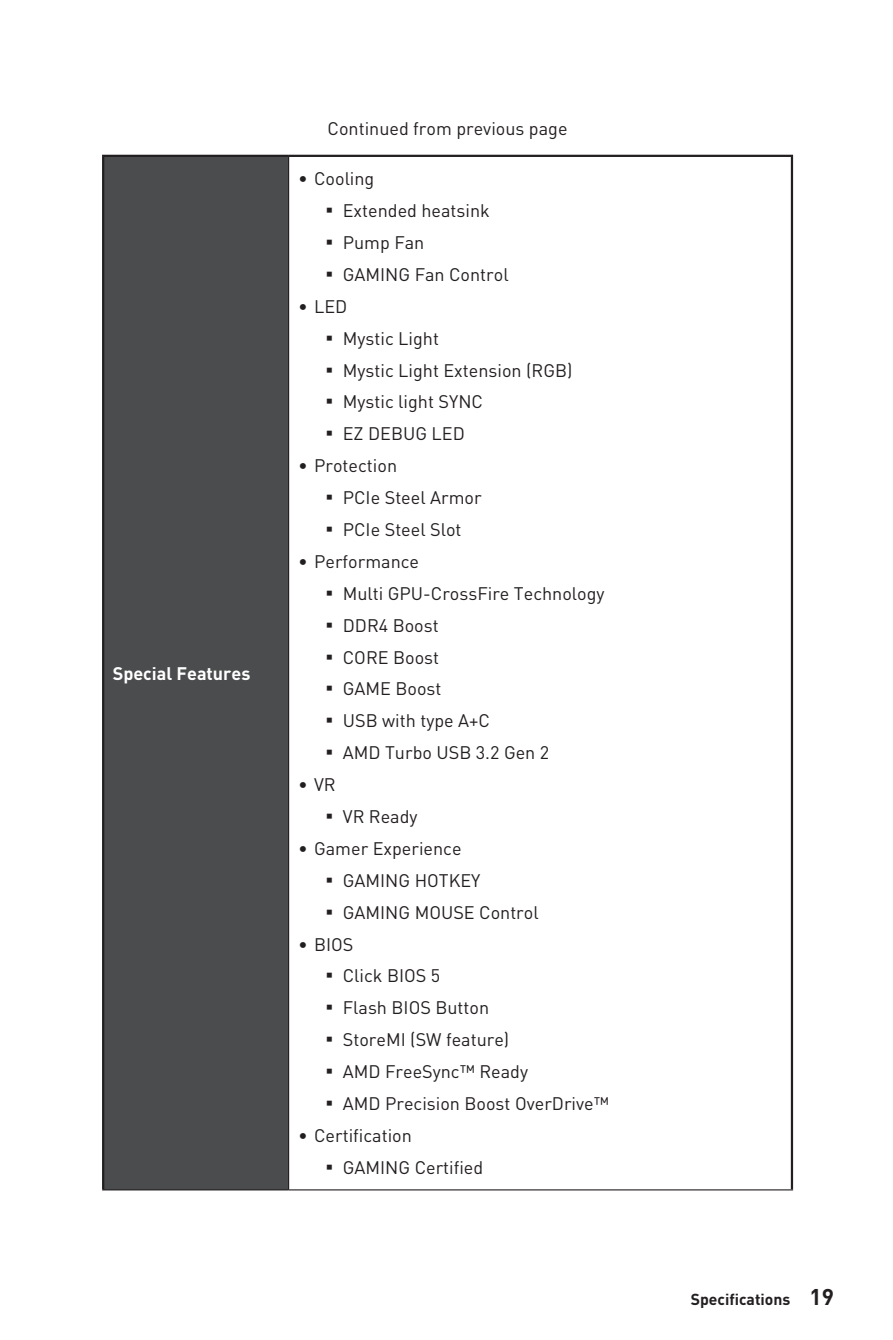
<style>
.page{position:relative;width:893px;height:1340px;background:#fff}
.page>*{position:absolute;margin:0;border:0;box-sizing:border-box;transform-origin:0 0}
.t1{font:18px/31.9px "MSI Din Pro Noto CJK";color:#231f20}
.t2{font:700 18px "MSI Din Pro Noto CJK";color:#fff}
.t3{font:700 15.75px "MSI Din Pro Noto CJK";color:#231f20}
.s1{font-weight:700}
.s2{font-size:22.5px}
</style>
<div class="page">
<div style="left:103px;top:156px;width:186px;height:1033px;background:#4b4c4d"></div>
<hr style="left:102px;top:155px;width:187px;height:2px;background:#231f20">
<hr style="left:289px;top:155px;width:504px;height:2px;background:#231f20">
<hr style="left:102px;top:157px;width:2px;height:1032px;background:#231f20">
<hr style="left:288px;top:157px;width:1px;height:1032px;background:#231f20">
<hr style="left:102px;top:1189px;width:187px;height:1px;background:#231f20">
<hr style="left:289px;top:1189px;width:504px;height:1px;background:#231f20">
<hr style="left:791px;top:157px;width:2px;height:1032px;background:#231f20">
<p class="t2" style="left:113px;top:663px;width:139px">Special Features</p>
<p class="t1" style="left:328px;top:113px;width:241px">Continued from previous page</p>
<p class="t1" style="left:298px;top:163px;width:78px"><span class="s1">∙</span> Cooling</p>
<p class="t1" style="left:320px;top:195px;width:171px"><span class="s1">▪</span> Extended heatsink</p>
<p class="t1" style="left:320px;top:227px;width:105px"><span class="s1">▪</span> Pump Fan</p>
<p class="t1" style="left:298px;top:259px;width:212px;text-indent:22px"><span class="s1">▪</span> GAMING Fan Control <span class="s1">∙</span> LED</p>
<p class="t1" style="left:320px;top:322px;width:120px"><span class="s1">▪</span> Mystic Light</p>
<p class="t1" style="left:320px;top:354px;width:253px"><span class="s1">▪</span> Mystic Light Extension (RGB)</p>
<p class="t1" style="left:320px;top:386px;width:164px"><span class="s1">▪</span> Mystic light SYNC</p>
<p class="t1" style="left:298px;top:418px;width:168px;text-indent:22px"><span class="s1">▪</span> EZ DEBUG LED <span class="s1">∙</span> Protection</p>
<p class="t1" style="left:320px;top:482px;width:163px"><span class="s1">▪</span> PCIe Steel Armor</p>
<p class="t1" style="left:298px;top:514px;width:165px;text-indent:22px"><span class="s1">▪</span> PCIe Steel Slot <span class="s1">∙</span> Performance</p>
<p class="t1" style="left:320px;top:577px;width:286px"><span class="s1">▪</span> Multi GPU-CrossFire Technology</p>
<p class="t1" style="left:320px;top:609px;width:120px"><span class="s1">▪</span> DDR4 Boost</p>
<p class="t1" style="left:320px;top:641px;width:120px"><span class="s1">▪</span> CORE Boost</p>
<p class="t1" style="left:320px;top:673px;width:122px"><span class="s1">▪</span> GAME Boost</p>
<p class="t1" style="left:320px;top:705px;width:171px"><span class="s1">▪</span> USB with type A+C</p>
<p class="t1" style="left:298px;top:737px;width:253px;text-indent:22px"><span class="s1">▪</span> AMD Turbo USB 3.2 Gen 2 <span class="s1">∙</span> VR</p>
<p class="t1" style="left:298px;top:800px;width:165px;text-indent:22px"><span class="s1">▪</span> VR Ready<br><span class="s1">∙</span> Gamer Experience</p>
<p class="t1" style="left:320px;top:864px;width:161px"><span class="s1">▪</span> GAMING HOTKEY</p>
<p class="t1" style="left:298px;top:896px;width:242px;text-indent:22px"><span class="s1">▪</span> GAMING MOUSE Control <span class="s1">∙</span> BIOS</p>
<p class="t1" style="left:320px;top:960px;width:121px"><span class="s1">▪</span> Click BIOS 5</p>
<p class="t1" style="left:320px;top:992px;width:170px"><span class="s1">▪</span> Flash BIOS Button</p>
<p class="t1" style="left:320px;top:1024px;width:190px"><span class="s1">▪</span> StoreMI (SW feature)</p>
<p class="t1" style="left:320px;top:1055px;width:209px"><span class="s1">▪</span> AMD FreeSync™ Ready</p>
<p class="t1" style="left:298px;top:1087px;width:312px;text-indent:22px"><span class="s1">▪</span> AMD Precision Boost OverDrive™ <span class="s1">∙</span> Certification</p>
<p class="t1" style="left:320px;top:1151px;width:164px"><span class="s1">▪</span> GAMING Certified</p>
<p class="t3" style="left:691px;top:1289px;width:145px">Specifications <span class="s2">19</span></p>
</div>
